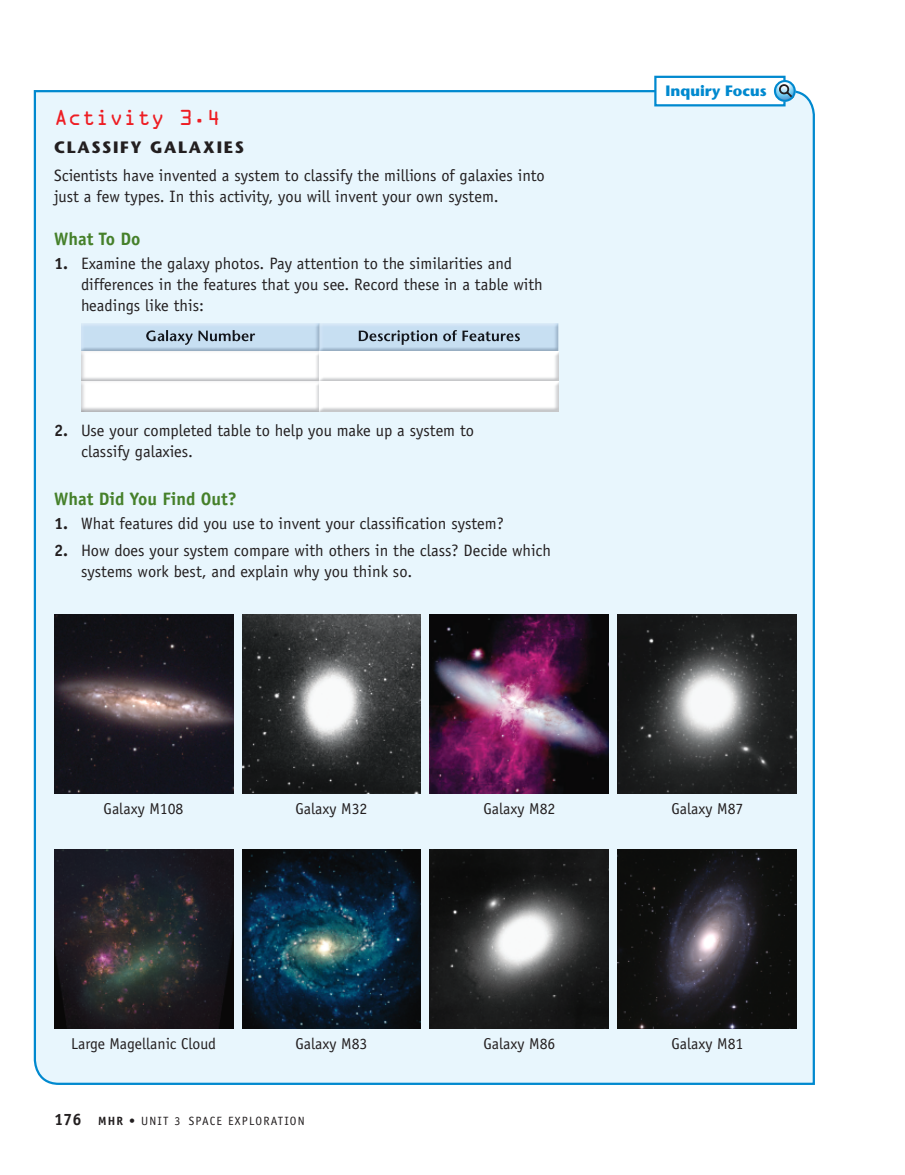
<style>
.page{position:relative;width:905px;height:1175px;background:#fff}
.page>*{position:absolute;margin:0;border:0;box-sizing:border-box;transform-origin:0 0}
.t1{font:19.5px "OCRA";letter-spacing:-.01em;color:#ee1d23}
.t2{font:700 18px "Officina Sans";color:#45802a}
.t3{font:16.5px/21px "Officina Sans";color:#231f20}
.t4{font:15.75px "Officina Sans";color:#231f20}
.t5{font:700 15px "Stone Sans";color:#0089cf}
.t6{font:12px "Officina Sans";letter-spacing:.1em;color:#231f20}
.s1{font-family:"Stone Sans";font-weight:700}
.s2{font-weight:700}
.s3{font-weight:700;font-size:16.5px}
</style>
<div class="page">
<div style="left:33px;top:89px;width:782px;height:996px;background:#e8f6fd"></div>
<img style="left:81px;top:323px;width:477px;height:88px">
<img style="left:146px;top:330px;width:109px;height:15px">
<img style="left:369px;top:331px;width:151px;height:14px">
<img style="left:359px;top:330px;width:78px;height:11px">
<div style="left:655px;top:77px;width:129px;height:28px;background:#fff"></div>
<div style="left:654px;top:76px;width:131px;height:30px;border:2px solid #0089cf"></div>
<div style="left:774px;top:80px;width:21px;height:22px;background:#62b6e1;border-radius:50%"></div>
<svg style="left:776px;top:82px;width:19px;height:19px"></svg>
<div style="left:773px;top:80px;width:22px;height:22px;border:2px solid #0089cf;border-radius:50%"></div>
<img style="left:54px;top:614px;width:179px;height:179px">
<img style="left:54px;top:849px;width:179px;height:179px">
<img style="left:242px;top:614px;width:179px;height:179px">
<img style="left:242px;top:849px;width:179px;height:179px">
<img style="left:430px;top:614px;width:179px;height:179px">
<img style="left:430px;top:849px;width:179px;height:179px">
<img style="left:618px;top:614px;width:178px;height:179px">
<img style="left:618px;top:849px;width:178px;height:179px">
<p class="t1" style="left:54px;top:111px;width:168px">Activity 3.4</p>
<p class="t3" style="left:54px;top:134px;width:492px;line-height:28.5px"><span class="s1">CLASSIFY GALAXIES<br></span>Scientists have invented a system to classify the millions of galaxies into</p>
<p class="t3" style="left:54px;top:188px;width:446px">just a few types. In this activity, you will invent your own system.</p>
<p class="t2" style="left:54px;top:232px;width:88px">What To Do</p>
<p class="t3" style="left:81px;top:254px;width:463px;text-indent:-27px"><span class="s2">1.</span> Examine the galaxy photos. Pay attention to the similarities and differences in the features that you see. Record these in a table with headings like this:</p>
<p class="t3" style="left:81px;top:421px;width:394px;text-indent:-27px"><span class="s2">2.</span> Use your completed table to help you make up a system to classify galaxies.</p>
<p class="t2" style="left:54px;top:492px;width:184px">What Did You Find Out?</p>
<p class="t3" style="left:54px;top:514px;width:451px"><span class="s2">1.</span> What features did you use to invent your classification system?</p>
<p class="t3" style="left:81px;top:541px;width:471px;text-indent:-27px"><span class="s2">2.</span> How does your system compare with others in the class? Decide which systems work best, and explain why you think so.</p>
<p class="t5" style="left:665px;top:85px;width:103px">Inquiry Focus</p>
<p class="t4" style="left:103px;top:803px;width:81px">Galaxy M108</p>
<p class="t4" style="left:295px;top:803px;width:74px">Galaxy M32</p>
<p class="t4" style="left:483px;top:803px;width:74px">Galaxy M82</p>
<p class="t4" style="left:671px;top:803px;width:74px">Galaxy M87</p>
<p class="t4" style="left:71px;top:1038px;width:146px">Large Magellanic Cloud</p>
<p class="t4" style="left:295px;top:1038px;width:74px">Galaxy M83</p>
<p class="t4" style="left:483px;top:1038px;width:74px">Galaxy M86</p>
<p class="t4" style="left:671px;top:1038px;width:74px">Galaxy M81</p>
<p class="t6" style="left:54px;top:1116px;width:252px"><span class="s3">176</span> <span class="s2">MHR •</span> UNIT 3 SPACE EXPLORATION</p>
</div>
